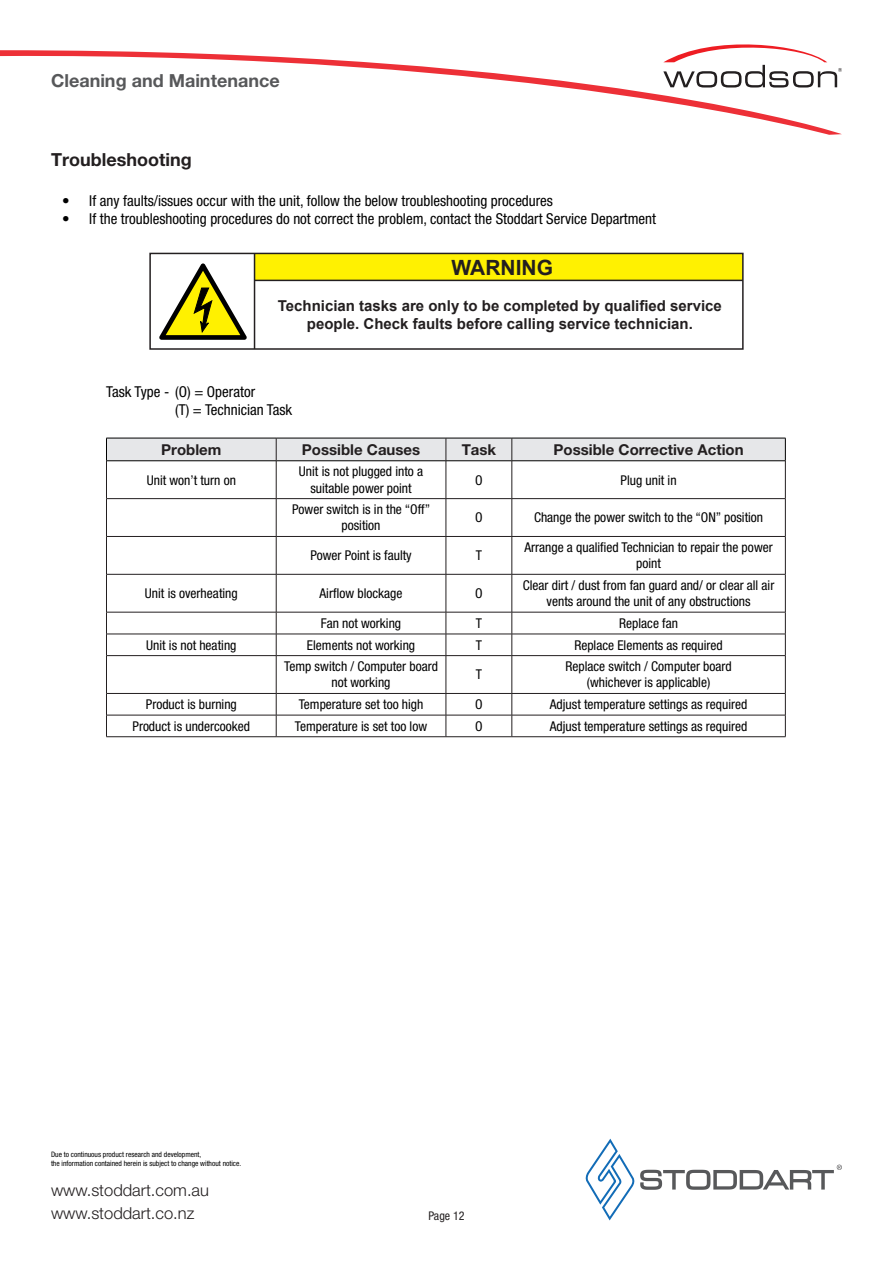
<style>
.page{position:relative;width:893px;height:1263px;background:#fff}
.page>*{position:absolute;margin:0;border:0;box-sizing:border-box;transform-origin:0 0}
.Cells{font:700 21px "Arial";color:#231f20}
.Header_non_content{font:700 18px "Helvetica Neue LT Pro";color:#57585a}
.Sub_Header_-_JM{font:700 18px "Helvetica Neue LT Pro";color:#231f20}
.t1{font:300 16.5px/22.8px "Helvetica Neue LT Pro";color:#231f20}
.t2{font:condensed 15px "Helvetica Neue LT Pro";color:#000}
.Cells-2{font:700 15px/18px "Arial";color:#231f20;text-align:center}
.Cells-3{font:700 15px "Helvetica Neue LT Pro";color:#231f20}
.t3{font:condensed 13.5px/16.2px "Helvetica Neue LT Pro";color:#000;text-align:center}
.t4{font:condensed 12px "Helvetica Neue LT Pro";color:#231f20}
.t5{font:condensed 7.5px/9px "Helvetica Neue LT Pro";color:#000}
</style>
<div class="page">
<svg style="left:695px;top:44px;width:101px;height:6px"></svg>
<svg style="left:0;top:50px;width:842px;height:85px"></svg>
<svg style="left:585px;top:1139px;width:257px;height:81px"></svg>
<svg style="left:106px;top:438px;width:680px;height:23px;background:#d7d8da"></svg>
<hr style="left:106px;top:461px;width:1px;height:37px;background:#231f20">
<hr style="left:276px;top:461px;width:1px;height:37px;background:#231f20">
<hr style="left:446px;top:461px;width:1px;height:37px;background:#231f20">
<hr style="left:512px;top:461px;width:1px;height:37px;background:#231f20">
<hr style="left:785px;top:461px;width:1px;height:37px;background:#231f20">
<hr style="left:106px;top:498px;width:170px;height:1px;background:#231f20">
<hr style="left:106px;top:499px;width:1px;height:37px;background:#231f20">
<hr style="left:276px;top:498px;width:170px;height:1px;background:#231f20">
<hr style="left:276px;top:499px;width:1px;height:37px;background:#231f20">
<hr style="left:446px;top:498px;width:66px;height:1px;background:#231f20">
<hr style="left:446px;top:499px;width:1px;height:37px;background:#231f20">
<hr style="left:512px;top:498px;width:273px;height:1px;background:#231f20">
<hr style="left:512px;top:499px;width:1px;height:37px;background:#231f20">
<hr style="left:785px;top:499px;width:1px;height:37px;background:#231f20">
<hr style="left:106px;top:536px;width:170px;height:1px;background:#231f20">
<hr style="left:106px;top:537px;width:1px;height:37px;background:#231f20">
<hr style="left:276px;top:536px;width:170px;height:1px;background:#231f20">
<hr style="left:276px;top:537px;width:1px;height:37px;background:#231f20">
<hr style="left:446px;top:536px;width:66px;height:1px;background:#231f20">
<hr style="left:446px;top:537px;width:1px;height:37px;background:#231f20">
<hr style="left:512px;top:536px;width:273px;height:1px;background:#231f20">
<hr style="left:512px;top:537px;width:1px;height:37px;background:#231f20">
<hr style="left:785px;top:537px;width:1px;height:37px;background:#231f20">
<hr style="left:106px;top:574px;width:170px;height:1px;background:#231f20">
<hr style="left:106px;top:574px;width:1px;height:38px;background:#231f20">
<hr style="left:276px;top:574px;width:170px;height:1px;background:#231f20">
<hr style="left:276px;top:574px;width:1px;height:38px;background:#231f20">
<hr style="left:446px;top:574px;width:66px;height:1px;background:#231f20">
<hr style="left:446px;top:574px;width:1px;height:38px;background:#231f20">
<hr style="left:512px;top:574px;width:273px;height:1px;background:#231f20">
<hr style="left:512px;top:574px;width:1px;height:38px;background:#231f20">
<hr style="left:785px;top:574px;width:1px;height:38px;background:#231f20">
<hr style="left:106px;top:612px;width:170px;height:1px;background:#231f20">
<hr style="left:276px;top:612px;width:170px;height:1px;background:#231f20">
<hr style="left:446px;top:612px;width:66px;height:1px;background:#231f20">
<hr style="left:512px;top:612px;width:273px;height:1px;background:#231f20">
<hr style="left:106px;top:634px;width:170px;height:1px;background:#231f20">
<svg style="left:106px;top:612px;width:1px;height:43px"></svg>
<hr style="left:276px;top:634px;width:170px;height:1px;background:#231f20">
<svg style="left:276px;top:612px;width:1px;height:43px"></svg>
<hr style="left:446px;top:634px;width:66px;height:1px;background:#231f20">
<svg style="left:446px;top:612px;width:1px;height:43px"></svg>
<hr style="left:512px;top:634px;width:273px;height:1px;background:#231f20">
<svg style="left:512px;top:612px;width:1px;height:43px"></svg>
<svg style="left:785px;top:612px;width:1px;height:43px"></svg>
<hr style="left:106px;top:655px;width:170px;height:1px;background:#231f20">
<hr style="left:106px;top:656px;width:1px;height:37px;background:#231f20">
<hr style="left:276px;top:655px;width:170px;height:1px;background:#231f20">
<hr style="left:276px;top:656px;width:1px;height:37px;background:#231f20">
<hr style="left:446px;top:655px;width:66px;height:1px;background:#231f20">
<hr style="left:446px;top:656px;width:1px;height:37px;background:#231f20">
<hr style="left:512px;top:655px;width:273px;height:1px;background:#231f20">
<hr style="left:512px;top:656px;width:1px;height:37px;background:#231f20">
<hr style="left:785px;top:656px;width:1px;height:37px;background:#231f20">
<hr style="left:106px;top:693px;width:170px;height:1px;background:#231f20">
<hr style="left:276px;top:693px;width:170px;height:1px;background:#231f20">
<hr style="left:446px;top:693px;width:66px;height:1px;background:#231f20">
<hr style="left:512px;top:693px;width:273px;height:1px;background:#231f20">
<hr style="left:106px;top:715px;width:170px;height:1px;background:#231f20">
<svg style="left:106px;top:694px;width:1px;height:42px"></svg>
<hr style="left:276px;top:715px;width:170px;height:1px;background:#231f20">
<svg style="left:276px;top:694px;width:1px;height:42px"></svg>
<hr style="left:446px;top:715px;width:66px;height:1px;background:#231f20">
<svg style="left:446px;top:694px;width:1px;height:42px"></svg>
<hr style="left:512px;top:715px;width:273px;height:1px;background:#231f20">
<svg style="left:512px;top:694px;width:1px;height:42px"></svg>
<svg style="left:785px;top:694px;width:1px;height:42px"></svg>
<hr style="left:106px;top:736px;width:170px;height:1px;background:#231f20">
<hr style="left:276px;top:736px;width:170px;height:1px;background:#231f20">
<hr style="left:446px;top:736px;width:66px;height:1px;background:#231f20">
<hr style="left:512px;top:736px;width:273px;height:1px;background:#231f20">
<svg style="left:159px;top:263px;width:88px;height:77px"></svg>
<div style="left:255px;top:253px;width:488px;height:27px;background:#fff101"></div>
<div style="left:149px;top:253px;width:595px;height:97px;border:2px solid #231f20"></div>
<hr style="left:254px;top:253px;width:1px;height:96px;background:#231f20">
<hr style="left:254px;top:280px;width:489px;height:1px;background:#231f20">
<p class="Header_non_content" style="left:51px;top:70px;width:230px">Cleaning and Maintenance</p>
<p class="Sub_Header_-_JM" style="left:51px;top:148px;width:142px">Troubleshooting</p>
<p class="t2" style="left:62px;top:192px;width:492px">• If any faults/issues occur with the unit, follow the below troubleshooting procedures</p>
<p class="t2" style="left:62px;top:210px;width:595px">• If the troubleshooting procedures do not correct the problem, contact the Stoddart Service Department</p>
<p class="Cells" style="left:452px;top:252px;width:103px">WARNING</p>
<p class="Cells-2" style="left:278px;top:297px;width:446px">Technician tasks are only to be completed by qualified service people. Check faults before calling service technician.</p>
<p class="t2" style="left:106px;top:383px;width:150px">Task Type - (O) = Operator</p>
<p class="t2" style="left:175px;top:401px;width:119px">(T) = Technician Task</p>
<p class="Cells-3" style="left:161px;top:440px;width:62px">Problem</p>
<p class="Cells-3" style="left:302px;top:440px;width:120px">Possible Causes</p>
<p class="Cells-3" style="left:462px;top:440px;width:36px">Task</p>
<p class="Cells-3" style="left:554px;top:440px;width:191px">Possible Corrective Action</p>
<p class="t3" style="left:147px;top:472px;width:91px">Unit won’t turn on</p>
<p class="t3" style="left:299px;top:463px;width:126px">Unit is not plugged into a suitable power point</p>
<p class="t3" style="left:475px;top:472px;width:9px">O</p>
<p class="t3" style="left:621px;top:472px;width:57px">Plug unit in</p>
<p class="t3" style="left:292px;top:501px;width:140px">Power switch is in the “Off” position</p>
<p class="t3" style="left:475px;top:509px;width:9px">O</p>
<p class="t3" style="left:534px;top:509px;width:231px">Change the power switch to the “ON” position</p>
<p class="t3" style="left:310px;top:547px;width:103px">Power Point is faulty</p>
<p class="t3" style="left:476px;top:547px;width:8px">T</p>
<p class="t3" style="left:524px;top:539px;width:250px">Arrange a qualified Technician to repair the power point</p>
<p class="t3" style="left:145px;top:585px;width:94px">Unit is overheating</p>
<p class="t3" style="left:320px;top:585px;width:84px">Airflow blockage</p>
<p class="t3" style="left:475px;top:585px;width:9px">O</p>
<p class="t3" style="left:523px;top:577px;width:253px">Clear dirt / dust from fan guard and/ or clear all air vents around the unit of any obstructions</p>
<p class="t3" style="left:321px;top:615px;width:82px">Fan not working</p>
<p class="t3" style="left:476px;top:615px;width:8px">T</p>
<p class="t3" style="left:619px;top:615px;width:60px">Replace fan</p>
<p class="t3" style="left:146px;top:637px;width:92px">Unit is not heating</p>
<p class="t3" style="left:307px;top:637px;width:110px">Elements not working</p>
<p class="t3" style="left:476px;top:637px;width:8px">T</p>
<p class="t3" style="left:574px;top:637px;width:150px">Replace Elements as required</p>
<p class="t3" style="left:284px;top:658px;width:155px">Temp switch / Computer board not working</p>
<p class="t3" style="left:476px;top:666px;width:8px">T</p>
<p class="t3" style="left:565px;top:658px;width:168px">Replace switch / Computer board</p>
<p class="t3" style="left:587px;top:674px;width:125px">(whichever is applicable)</p>
<p class="t3" style="left:146px;top:696px;width:92px">Product is burning</p>
<p class="t3" style="left:299px;top:696px;width:126px">Temperature set too high</p>
<p class="t3" style="left:475px;top:696px;width:9px">O</p>
<p class="t3" style="left:550px;top:696px;width:199px">Adjust temperature settings as required</p>
<p class="t3" style="left:133px;top:718px;width:119px">Product is undercooked</p>
<p class="t3" style="left:295px;top:718px;width:134px">Temperature is set too low</p>
<p class="t3" style="left:475px;top:718px;width:9px">O</p>
<p class="t3" style="left:550px;top:718px;width:199px">Adjust temperature settings as required</p>
<p class="t5" style="left:51px;top:1150px;width:192px">Due to continuous product research and development,<br>the information contained herein is subject to change without notice.</p>
<p class="t1" style="left:51px;top:1178px;width:160px">www.stoddart.com.au www.stoddart.co.nz</p>
<p class="t4" style="left:428px;top:1209px;width:38px">Page 12</p>
</div>
